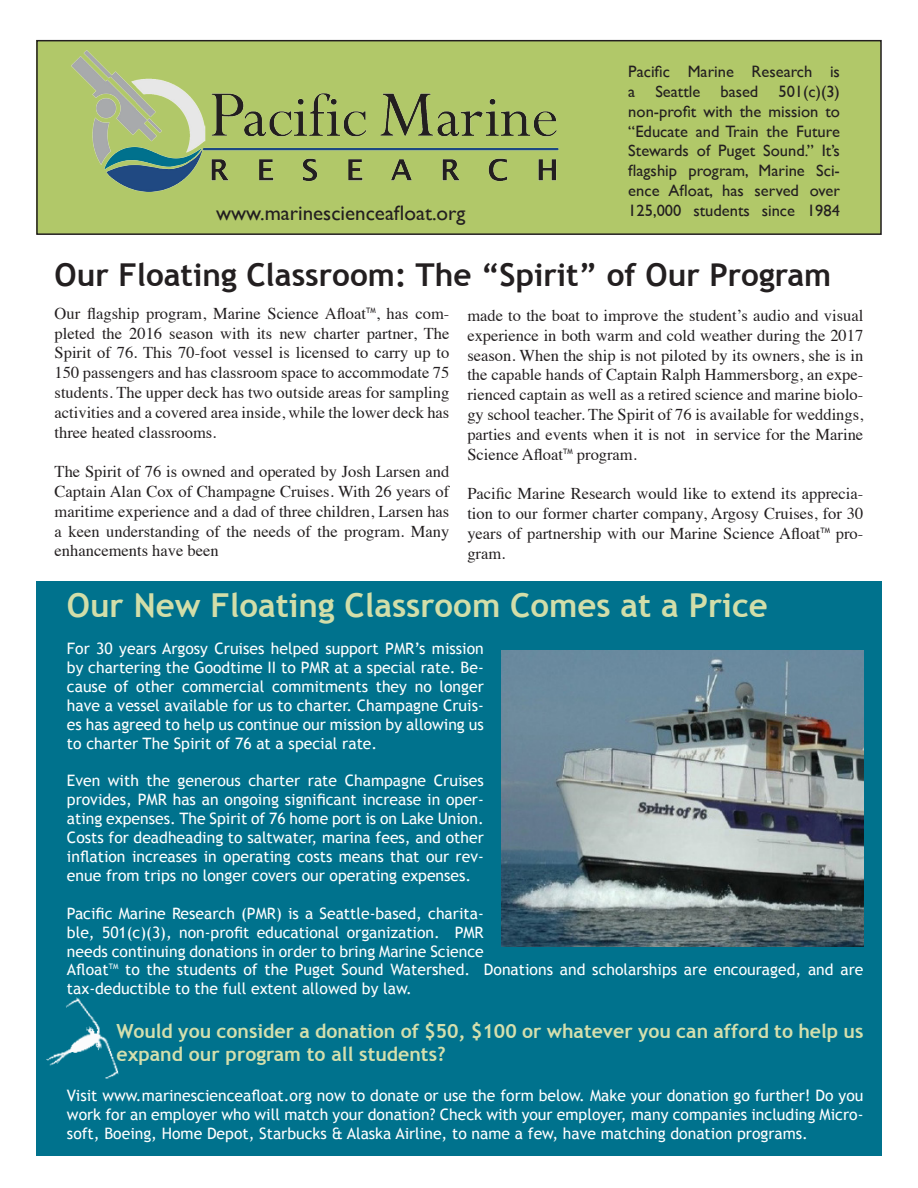
<style>
.page{position:relative;width:918px;height:1188px;background:#fff}
.page>*{position:absolute;margin:0;border:0;box-sizing:border-box;transform-origin:0 0}
.t1{font:700 33px "Trebuchet MS";color:#d2dea9}
.t2{font:700 31.5px "Trebuchet MS";color:#231f20}
.t3{font:21px "Gill Sans";color:#231f20}
.t4{font:700 19.5px/23.4px "Trebuchet MS";color:#d4dfad}
.t5{font:16.5px/19.8px "Times";color:#231f20;text-align:justify}
.t6{font:16.5px/19.8px "Gill Sans";color:#231f20;text-align:justify}
.t7{font:15.75px/18.9px "Trebuchet MS";color:#fff;text-align:justify}
</style>
<div class="page">
<div style="left:36px;top:581px;width:846px;height:574px;background:#00728d"></div>
<img style="left:46px;top:997px;width:73px;height:82px">
<img style="left:501px;top:650px;width:363px;height:296px">
<div style="left:37px;top:41px;width:844px;height:193px;background:#b1c869"></div>
<div style="left:36px;top:40px;width:846px;height:195px;border:2px solid #231f20"></div>
<img style="left:71px;top:50px;width:488px;height:142px">
<p class="t3" style="left:216px;top:200px;width:251px">www.marinescienceafloat.org</p>
<p class="t6" style="left:628px;top:62px;width:213px">Pacific Marine Research is a Seattle based 501(c)(3) non-profit with the mission to “Educate and Train the Future Stewards of Puget Sound.” It’s flagship program, Marine Sci&shy;ence Afloat, has served over 125,000 students since 1984</p>
<p class="t2" style="left:55px;top:255px;width:778px">Our Floating Classroom: The “Spirit” of Our Program</p>
<p class="t5" style="left:55px;top:302px;width:396px">Our flagship program, Marine Science Afloat<sup>TM</sup>, has com&shy;pleted the 2016 season with its new charter partner, The Spirit of 76. This 70-foot vessel is licensed to carry up to 150 passengers and has classroom space to accommodate 75 students. The upper deck has two outside areas for sampling activities and a covered area inside, while the lower deck has three heated classrooms.</p>
<p class="t5" style="left:55px;top:460px;width:396px">The Spirit of 76 is owned and operated by Josh Larsen and Captain Alan Cox of Champagne Cruises. With 26 years of maritime experience and a dad of three children, Larsen has a keen understanding of the needs of the program. Many enhancements have been</p>
<p class="t1" style="left:67px;top:585px;width:702px">Our New Floating Classroom Comes at a Price</p>
<p class="t7" style="left:67px;top:639px;width:418px">For 30 years Argosy Cruises helped support PMR’s mission by chartering the Goodtime II to PMR at a special rate. Be&shy;cause of other commercial commitments they no longer have a vessel available for us to charter. Champagne Cruis&shy;es has agreed to help us continue our mission by allowing us to charter The Spirit of 76 at a special rate.</p>
<p class="t7" style="left:67px;top:772px;width:418px">Even with the generous charter rate Champagne Cruises provides, PMR has an ongoing significant increase in oper&shy;ating expenses. The Spirit of 76 home port is on Lake Union.<br>Costs for deadheading to saltwater, marina fees, and other inflation increases in operating costs means that our rev&shy;enue from trips no longer covers our operating expenses.</p>
<p class="t7" style="left:67px;top:904px;width:798px;text-align:left">Pacific Marine Research (PMR) is a Seattle-based, charita-<br>ble, 501(c)(3), non-profit educational organization. PMR<br>needs continuing donations in order to bring Marine Science<br>Afloat<sup>TM</sup> to the students of the Puget Sound Watershed. Donations and scholarships are encouraged, and are tax-deductible to the full extent allowed by law.</p>
<p class="t4" style="left:116px;top:1019px;width:749px">Would you consider a donation of $50, $100 or whatever you can afford to help us expand our program to all students?</p>
<p class="t7" style="left:67px;top:1087px;width:798px">Visit www.marinescienceafloat.org now to donate or use the form below. Make your donation go further! Do you work for an employer who will match your donation? Check with your employer, many companies including Micro&shy;soft, Boeing, Home Depot, Starbucks &amp; Alaska Airline, to name a few, have matching donation programs.</p>
<p class="t5" style="left:467px;top:304px;width:398px">made to the boat to improve the student’s audio and visual experience in both warm and cold weather during the 2017 season. When the ship is not piloted by its owners, she is in the capable hands of Captain Ralph Hammersborg, an expe&shy;rienced captain as well as a retired science and marine biolo&shy;gy school teacher. The Spirit of 76 is available for weddings, parties and events when it is not in service for the Marine Science Afloat<sup>TM</sup> program.</p>
<p class="t5" style="left:467px;top:482px;width:398px">Pacific Marine Research would like to extend its apprecia&shy;tion to our former charter company, Argosy Cruises, for 30 years of partnership with our Marine Science Afloat<sup>TM</sup> pro&shy;gram.</p>
</div>
